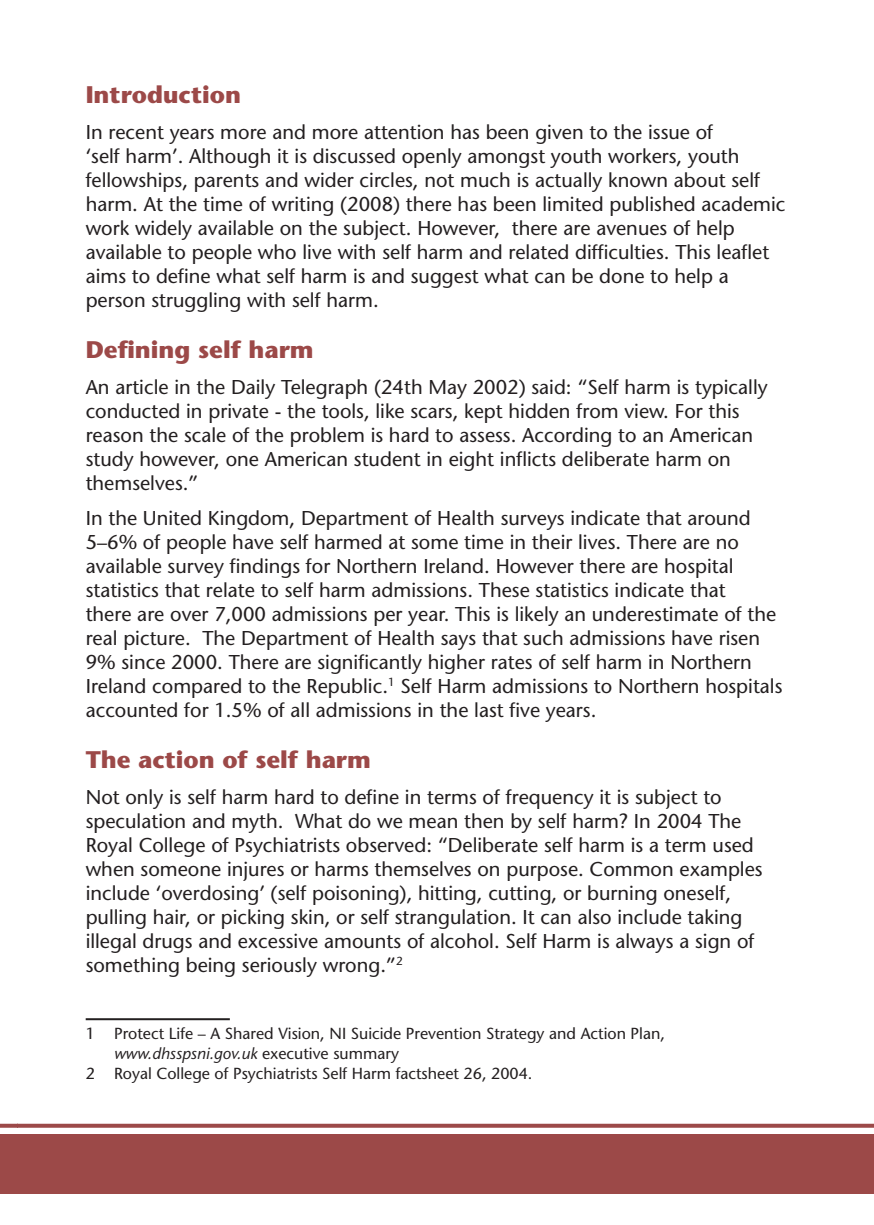
<style>
.page{position:relative;width:874px;height:1225px;background:#fff}
.page>*{position:absolute;margin:0;border:0;box-sizing:border-box;transform-origin:0 0}
.Sub_Head{font:700 24px "Stone Sans Std";color:#9c4948}
.Body{font:500 20px/24px "Stone Sans Std";color:#231f20}
.Footnote{font:500 16px/20px "Stone Sans Std";color:#231f20}
.s1{font-style:italic}
</style>
<div class="page">
<div style="left:0;top:1134px;width:17px;height:59px;background:#9c4948"></div>
<svg style="left:0;top:1123px;width:17px;height:4px"></svg>
<div style="left:17px;top:1134px;width:856px;height:59px;background:#9c4948"></div>
<svg style="left:17px;top:1123px;width:856px;height:4px;background:#ae6a6a"></svg>
<hr style="left:86px;top:1018px;width:144px;height:2px;background:#231f20">
<p class="Sub_Head" style="left:86px;top:81px;width:157px">Introduction</p>
<p class="Body" style="left:86px;top:120px;width:701px">In recent years more and more attention has been given to the issue of<br>‘self harm’. Although it is discussed openly amongst youth workers, youth fellowships, parents and wider circles, not much is actually known about self harm. At the time of writing (2008) there has been limited published academic work widely available on the subject. However, there are avenues of help available to people who live with self harm and related difficulties. This leaflet aims to define what self harm is and suggest what can be done to help a person struggling with self harm.</p>
<p class="Sub_Head" style="left:86px;top:335px;width:229px">Defining self harm</p>
<p class="Body" style="left:86px;top:374px;width:683px">An article in the Daily Telegraph (24th May 2002) said: “Self harm is typically conducted in private - the tools, like scars, kept hidden from view. For this reason the scale of the problem is hard to assess. According to an American study however, one American student in eight inflicts deliberate harm on themselves.”</p>
<p class="Body" style="left:86px;top:506px;width:698px">In the United Kingdom, Department of Health surveys indicate that around 5–6% of people have self harmed at some time in their lives. There are no available survey findings for Northern Ireland. However there are hospital statistics that relate to self harm admissions. These statistics indicate that<br>there are over 7,000 admissions per year. This is likely an underestimate of the real picture. The Department of Health says that such admissions have risen 9% since 2000. There are significantly higher rates of self harm in Northern Ireland compared to the Republic.<sup>1</sup> Self Harm admissions to Northern hospitals accounted for 1.5% of all admissions in the last five years.</p>
<p class="Sub_Head" style="left:86px;top:746px;width:286px">The action of self harm</p>
<p class="Body" style="left:86px;top:785px;width:678px">Not only is self harm hard to define in terms of frequency it is subject to speculation and myth. What do we mean then by self harm? In 2004 The Royal College of Psychiatrists observed: “Deliberate self harm is a term used when someone injures or harms themselves on purpose. Common examples include ‘overdosing’ (self poisoning), hitting, cutting, or burning oneself, pulling hair, or picking skin, or self strangulation. It can also include taking illegal drugs and excessive amounts of alcohol. Self Harm is always a sign of something being seriously wrong.”<sup>2</sup></p>
<p class="Footnote" style="left:114px;top:1023px;width:552px;text-indent:-28px">1 Protect Life – A Shared Vision, NI Suicide Prevention Strategy and Action Plan, <span class="s1">www.dhsspsni.gov.uk</span> executive summary</p>
<p class="Footnote" style="left:86px;top:1063px;width:448px">2 Royal College of Psychiatrists Self Harm factsheet 26, 2004.</p>
</div>
